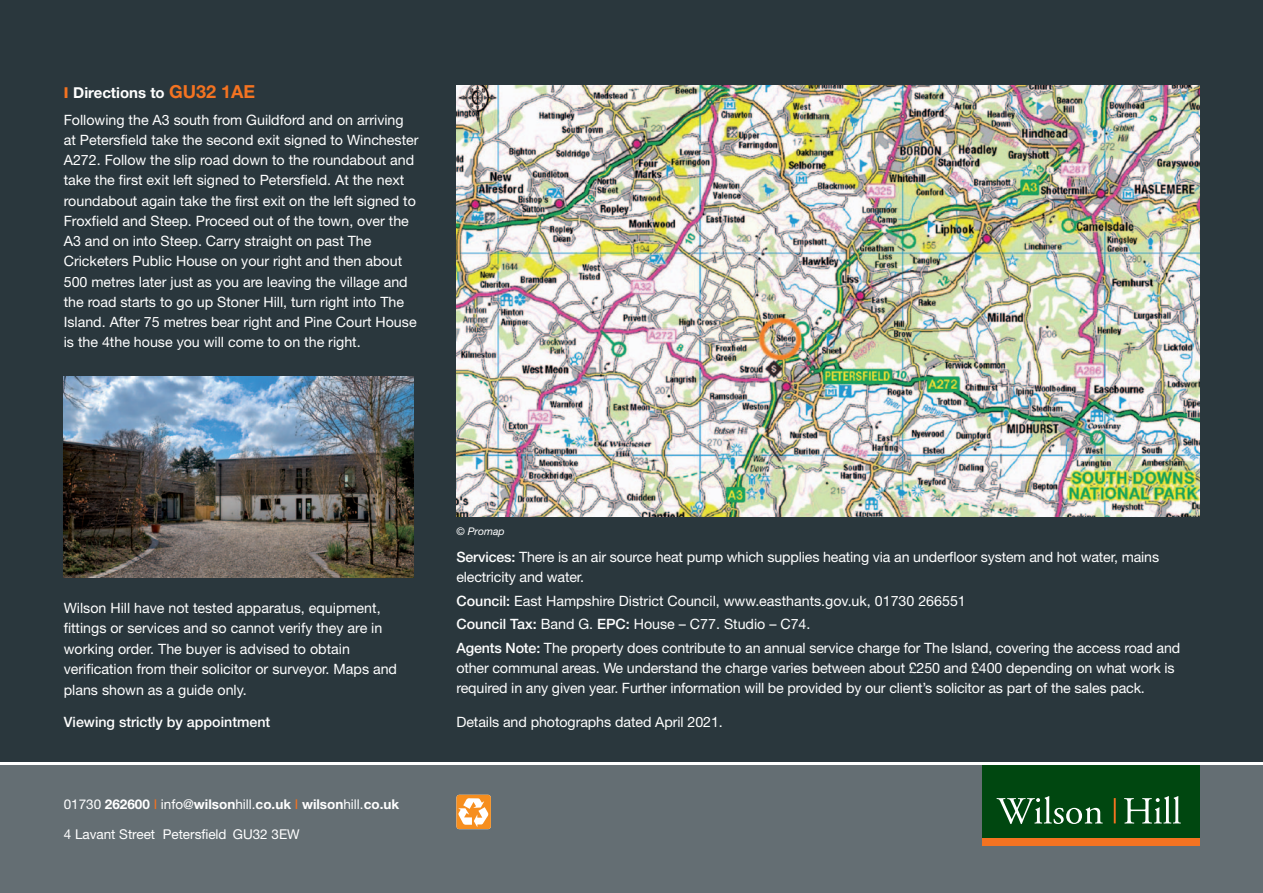
<style>
.page{position:relative;width:1263px;height:893px;background:#fff}
.page>*{position:absolute;margin:0;border:0;box-sizing:border-box;transform-origin:0 0}
.t1{font:700 15px "Helvetica Neue";color:#fff}
.t2{font:14.25px/20.2px "Helvetica Neue";color:#fff}
.t3{font:500 14.25px "Helvetica Neue";color:#fff}
.t4{font:700 13.5px "Helvetica Neue";color:#fff}
.t5{font:13.5px "Helvetica Neue";color:#fff}
.t6{font:italic 10.5px "Helvetica Neue";color:#fff}
.s1{font-weight:800;color:#f47321}
.s2{font-size:18px;color:#f47321}
.s3{font-weight:400}
.s4{font-weight:400;color:#f47321}
.s5{font-weight:500}
</style>
<div class="page">
<div style="left:0;top:0;width:1263px;height:761px;background:#2a373d"></div>
<img style="left:456px;top:85px;width:743px;height:432px">
<div style="left:0;top:765px;width:1263px;height:128px;background:#646e73"></div>
<div style="left:982px;top:835px;width:218px;height:10px;background:#f47321"></div>
<div style="left:982px;top:765px;width:218px;height:73px;background:#004710"></div>
<svg style="left:996px;top:796px;width:107px;height:28px"></svg>
<svg style="left:1124px;top:796px;width:57px;height:27px"></svg>
<hr style="left:1114px;top:798px;width:2px;height:25px;background:#f47321">
<div style="left:456px;top:795px;width:35px;height:34px;background:#f68e1e;border-radius:3px"></div>
<svg style="left:458px;top:798px;width:30px;height:29px"></svg>
<img style="left:64px;top:376px;width:350px;height:201px">
<p class="t1" style="left:64px;top:87px;width:193px"><span class="s1">I</span> Directions to <span class="s2">GU32 1AE</span></p>
<p class="t2" style="left:64px;top:111px;width:356px">Following the A3 south from Guildford and on arriving at Petersfield take the second exit signed to Winchester A272. Follow the slip road down to the roundabout and take the first exit left signed to Petersfield. At the next roundabout again take the first exit on the left signed to Froxfield and Steep. Proceed out of the town, over the A3 and on into Steep. Carry straight on past The Cricketers Public House on your right and then about 500 metres later just as you are leaving the village and the road starts to go up Stoner Hill, turn right into The Island. After 75 metres bear right and Pine Court House is the 4the house you will come to on the right.</p>
<p class="t2" style="left:64px;top:599px;width:335px">Wilson Hill have not tested apparatus, equipment, fittings or services and so cannot verify they are in working order. The buyer is advised to obtain verification from their solicitor or surveyor. Maps and plans shown as a guide only.</p>
<p class="t3" style="left:64px;top:717px;width:208px">Viewing strictly by appointment</p>
<p class="t4" style="left:64px;top:799px;width:337px"><span class="s3">01730</span> 262600 <span class="s4">I</span> <span class="s3">info@</span>wilson<span class="s3">hill.</span>co.uk <span class="s4">I</span> wilson<span class="s3">hill.</span>co.uk</p>
<p class="t5" style="left:64px;top:829px;width:237px">4 Lavant Street Petersfield GU32 3EW</p>
<p class="t6" style="left:456px;top:527px;width:50px">© Promap</p>
<p class="t2" style="left:456px;top:548px;width:704px"><span class="s5">Services:</span> There is an air source heat pump which supplies heating via an underfloor system and hot water, mains electricity and water.</p>
<p class="t2" style="left:456px;top:590px;width:725px;line-height:23.7px"><span class="s5">Council:</span> East Hampshire District Council, www.easthants.gov.uk, 01730 266551<br><span class="s5">Council Tax:</span> Band G. <span class="s5">EPC:</span> House – C77. Studio – C74.<br><span class="s5">Agents Note:</span> The property does contribute to an annual service charge for The Island, covering the access road and</p>
<p class="t2" style="left:456px;top:659px;width:720px">other communal areas. We understand the charge varies between about £250 and £400 depending on what work is required in any given year. Further information will be provided by our client’s solicitor as part of the sales pack.</p>
<p class="t2" style="left:456px;top:713px;width:268px">Details and photographs dated April 2021.</p>
</div>
